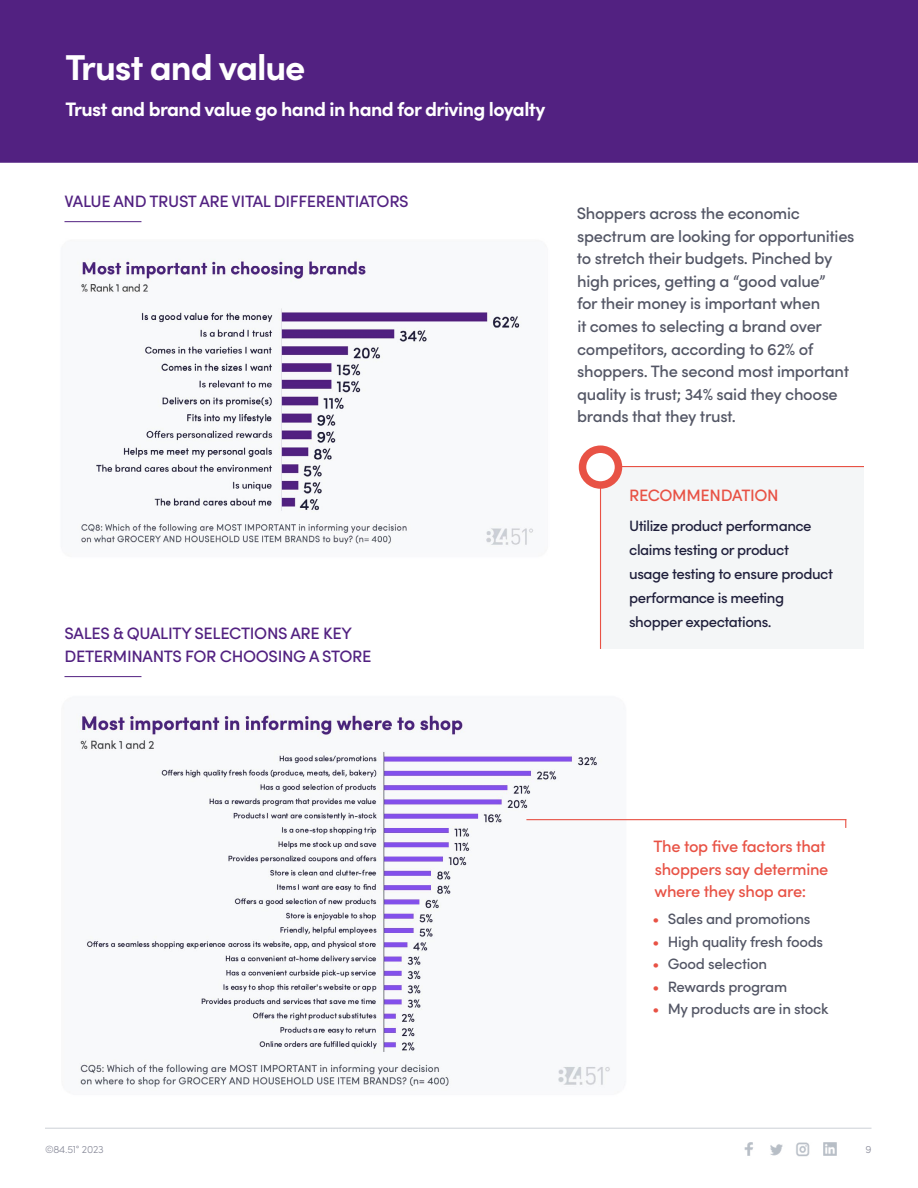
<style>
.page{position:relative;width:918px;height:1188px;background:#fff}
.page>*{position:absolute;margin:0;border:0;box-sizing:border-box;transform-origin:0 0}
.t1{font:700 36px "Limitless Sans";letter-spacing:-.03em;color:#fff}
.t2{font:700 19.5px "Limitless Sans";letter-spacing:-.03em;color:#fff}
.t3{font:500 16.5px/22.5px "Limitless Sans";letter-spacing:-.02em;color:#535665}
.t4{font:500 16.5px/22.5px "Limitless Sans";letter-spacing:-.02em;color:#522181}
.t5{font:500 16.5px/22.5px "Limitless Sans";letter-spacing:-.02em;color:#e85245}
.t6{font:500 15px/24px "Limitless Sans";letter-spacing:-.03em;color:#20203c}
.t7{font:500 15px "Limitless Sans";letter-spacing:-.02em;color:#535665}
.t8{font:300 10.5px "Limitless Sans";letter-spacing:-.02em;color:#898b9a}
.s1{color:#e85245}
</style>
<div class="page">
<hr style="left:45px;top:1128px;width:827px;height:1px;background:#b8bec6">
<img style="left:744px;top:1142px;width:9px;height:14px">
<img style="left:770px;top:1144px;width:13px;height:12px">
<img style="left:823px;top:1142px;width:14px;height:14px">
<img style="left:796px;top:1142px;width:14px;height:15px">
<div style="left:0;top:0;width:918px;height:163px;background:#522181"></div>
<div style="left:600px;top:467px;width:264px;height:182px;background:#f2f4f6"></div>
<hr style="left:600px;top:467px;width:1px;height:182px;background:#e85245">
<img style="left:81px;top:259px;width:453px;height:286px">
<hr style="left:64px;top:221px;width:77px;height:1px;background:#522181">
<img style="left:79px;top:713px;width:552px;height:374px">
<hr style="left:64px;top:676px;width:77px;height:1px;background:#522181">
<hr style="left:601px;top:466px;width:263px;height:1px;background:#e85245">
<div style="left:583px;top:449px;width:35px;height:36px;background:#fff;border-radius:50%"></div>
<div style="left:579px;top:445px;width:43px;height:44px;border:8px solid #e85245;border-radius:50%"></div>
<hr style="left:526px;top:819px;width:320px;height:1px;background:#e85245">
<h1 class="t1" style="left:65px;top:40px;width:242px">Trust and value</h1>
<p class="t2" style="left:65px;top:94px;width:481px">Trust and brand value go hand in hand for driving loyalty</p>
<p class="t4" style="left:65px;top:189px;width:346px">VALUE AND TRUST ARE VITAL DIFFERENTIATORS</p>
<p class="t4" style="left:65px;top:621px;width:308px">SALES &amp; QUALITY SELECTIONS ARE KEY<br>DETERMINANTS FOR CHOOSING A STORE</p>
<p class="t3" style="left:577px;top:201px;width:279px">Shoppers across the economic spectrum are looking for opportunities to stretch their budgets. Pinched by high prices, getting a “good value”<br>for their money is important when<br>it comes to selecting a brand over competitors, according to 62% of shoppers. The second most important quality is trust; 34% said they choose brands that they trust.</p>
<p class="t5" style="left:629px;top:483px;width:151px">RECOMMENDATION</p>
<p class="t6" style="left:629px;top:513px;width:205px">Utilize product performance claims testing or product<br>usage testing to ensure product performance is meeting shopper expectations.</p>
<p class="t5" style="left:654px;top:834px;width:176px">The top five factors that shoppers say determine where they shop are:</p>
<p class="t7" style="left:652px;top:908px;width:160px"><span class="s1">•</span> Sales and promotions</p>
<p class="t7" style="left:652px;top:930px;width:172px"><span class="s1">•</span> High quality fresh foods</p>
<p class="t7" style="left:652px;top:953px;width:116px"><span class="s1">•</span> Good selection</p>
<p class="t7" style="left:652px;top:975px;width:136px"><span class="s1">•</span> Rewards program</p>
<p class="t7" style="left:652px;top:998px;width:178px"><span class="s1">•</span> My products are in stock</p>
<p class="t8" style="left:45px;top:1142px;width:60px">©84.51° 2023</p>
<p class="t8" style="left:865px;top:1142px;width:8px">9</p>
</div>
